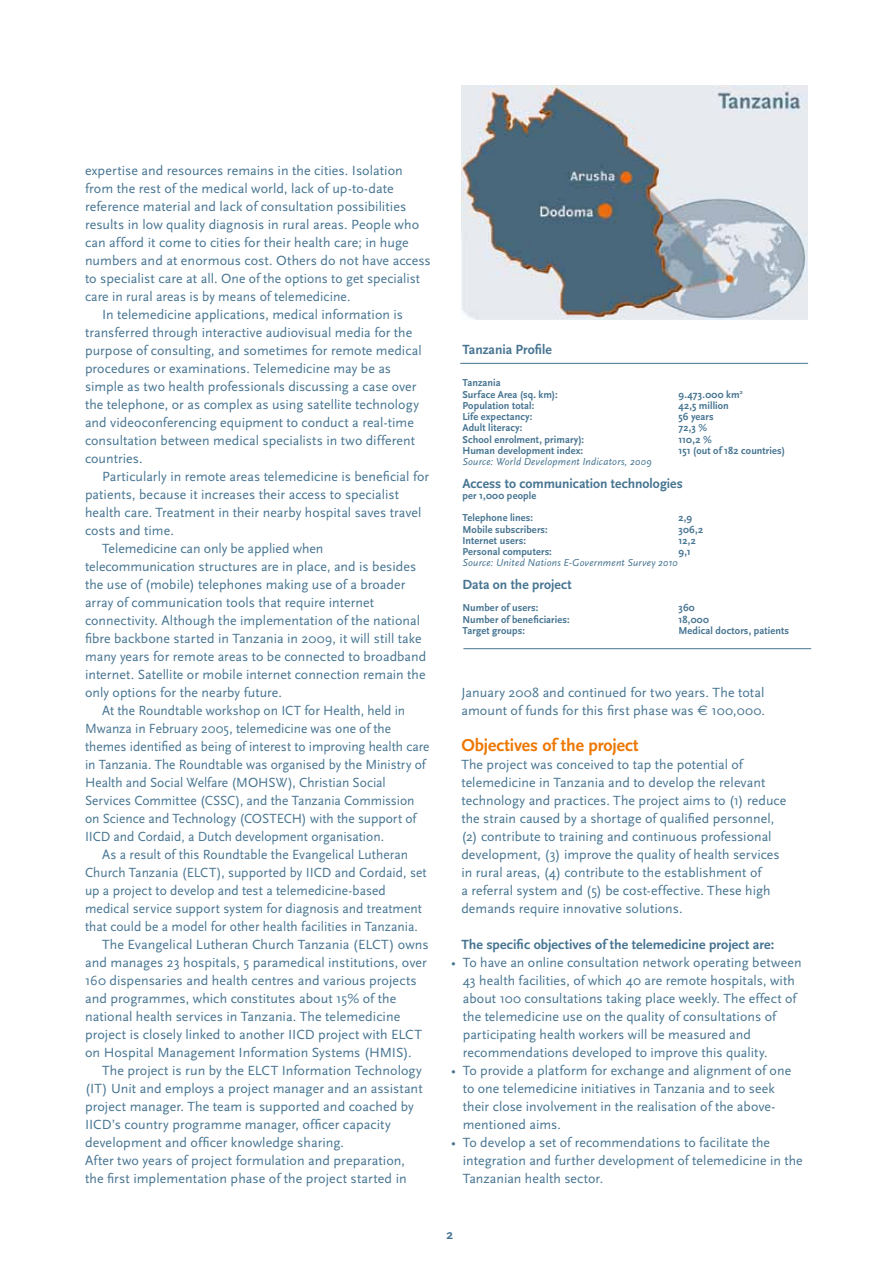
<style>
.page{position:relative;width:893px;height:1263px;background:#fff}
.page>*{position:absolute;margin:0;border:0;box-sizing:border-box;transform-origin:0 0}
.t1{font:700 18px "Scala Sans";letter-spacing:-.005em;color:#ed7703}
.t2{font:13.8px/18px "Scala Sans";letter-spacing:.005em;color:#467491}
.t3{font:700 13.8px "Scala Sans";color:#467491}
.t4{font:700 10.5px/11.2px "Scala Sans";letter-spacing:.01em;color:#467491}
.t5{font:italic 10.5px "Scala Sans";letter-spacing:.02em;color:#467491}
.s1{font-family:"Euro Sans"}
</style>
<div class="page">
<img style="left:461px;top:85px;width:347px;height:234px">
<hr style="left:464px;top:648px;width:347px;height:1px;background:#467491">
<hr style="left:461px;top:363px;width:347px;height:1px;background:#467491">
<p class="t2" style="left:85px;top:162px;width:319px">expertise and resources remains in the cities. Isolation</p>
<p class="t2" style="left:85px;top:180px;width:310px">from the rest of the medical world, lack of up-to-date</p>
<p class="t2" style="left:85px;top:198px;width:323px">reference material and lack of consultation possibilities</p>
<p class="t2" style="left:85px;top:216px;width:336px">results in low quality diagnosis in rural areas. People who</p>
<p class="t2" style="left:85px;top:234px;width:325px">can afford it come to cities for their health care; in huge</p>
<p class="t2" style="left:85px;top:252px;width:347px">numbers and at enormous cost. Others do not have access</p>
<p class="t2" style="left:85px;top:270px;width:337px">to specialist care at all. One of the options to get specialist</p>
<p class="t2" style="left:85px;top:288px;width:267px">care in rural areas is by means of telemedicine.</p>
<p class="t2" style="left:102px;top:306px;width:302px">In telemedicine applications, medical information is</p>
<p class="t2" style="left:85px;top:324px;width:329px">transferred through interactive audiovisual media for the</p>
<p class="t2" style="left:85px;top:342px;width:338px">purpose of consulting, and sometimes for remote medical</p>
<p class="t2" style="left:85px;top:360px;width:308px">procedures or examinations. Telemedicine may be as</p>
<p class="t2" style="left:85px;top:378px;width:333px">simple as two health professionals discussing a case over</p>
<p class="t2" style="left:85px;top:396px;width:335px">the telephone, or as complex as using satellite technology</p>
<p class="t2" style="left:85px;top:414px;width:330px">and videoconferencing equipment to conduct a real-time</p>
<p class="t2" style="left:85px;top:432px;width:332px">consultation between medical specialists in two different</p>
<p class="t2" style="left:85px;top:450px;width:59px">countries.</p>
<p class="t2" style="left:102px;top:468px;width:329px">Particularly in remote areas telemedicine is beneficial for</p>
<p class="t2" style="left:85px;top:486px;width:315px">patients, because it increases their access to specialist</p>
<p class="t2" style="left:85px;top:504px;width:338px">health care. Treatment in their nearby hospital saves travel</p>
<p class="t2" style="left:85px;top:522px;width:90px">costs and time.</p>
<p class="t2" style="left:102px;top:540px;width:223px">Telemedicine can only be applied when</p>
<p class="t2" style="left:85px;top:558px;width:333px">telecommunication structures are in place, and is besides</p>
<p class="t2" style="left:85px;top:576px;width:322px">the use of (mobile) telephones making use of a broader</p>
<p class="t2" style="left:85px;top:594px;width:291px">array of communication tools that require internet</p>
<p class="t2" style="left:85px;top:612px;width:336px">connectivity. Although the implementation of the national</p>
<p class="t2" style="left:85px;top:630px;width:338px">fibre backbone started in Tanzania in 2009, it will still take</p>
<p class="t2" style="left:85px;top:648px;width:343px">many years for remote areas to be connected to broadband</p>
<p class="t2" style="left:85px;top:666px;width:342px">internet. Satellite or mobile internet connection remain the</p>
<p class="t2" style="left:85px;top:684px;width:198px">only options for the nearby future.</p>
<p class="t2" style="left:102px;top:702px;width:305px">At the Roundtable workshop on ICT for Health, held in</p>
<p class="t2" style="left:85px;top:720px;width:308px">Mwanza in February 2005, telemedicine was one of the</p>
<p class="t2" style="left:85px;top:738px;width:346px">themes identified as being of interest to improving health care</p>
<p class="t2" style="left:85px;top:756px;width:342px">in Tanzania. The Roundtable was organised by the Ministry of</p>
<p class="t2" style="left:85px;top:774px;width:302px">Health and Social Welfare (MOHSW), Christian Social</p>
<p class="t2" style="left:85px;top:792px;width:331px">Services Committee (CSSC), and the Tanzania Commission</p>
<p class="t2" style="left:85px;top:810px;width:333px">on Science and Technology (COSTECH) with the support of</p>
<p class="t2" style="left:85px;top:828px;width:300px">IICD and Cordaid, a Dutch development organisation.</p>
<p class="t2" style="left:102px;top:846px;width:308px">As a result of this Roundtable the Evangelical Lutheran</p>
<p class="t2" style="left:85px;top:864px;width:343px">Church Tanzania (ELCT), supported by IICD and Cordaid, set</p>
<p class="t2" style="left:85px;top:882px;width:302px">up a project to develop and test a telemedicine-based</p>
<p class="t2" style="left:85px;top:900px;width:339px">medical service support system for diagnosis and treatment</p>
<p class="t2" style="left:85px;top:918px;width:334px">that could be a model for other health facilities in Tanzania.</p>
<p class="t2" style="left:102px;top:936px;width:328px">The Evangelical Lutheran Church Tanzania (ELCT) owns</p>
<p class="t2" style="left:85px;top:954px;width:343px">and manages 23 hospitals, 5 paramedical institutions, over</p>
<p class="t2" style="left:85px;top:972px;width:333px">160 dispensaries and health centres and various projects</p>
<p class="t2" style="left:85px;top:990px;width:313px">and programmes, which constitutes about 15% of the</p>
<p class="t2" style="left:85px;top:1008px;width:317px">national health services in Tanzania. The telemedicine</p>
<p class="t2" style="left:85px;top:1026px;width:338px">project is closely linked to another IICD project with ELCT</p>
<p class="t2" style="left:85px;top:1044px;width:328px">on Hospital Management Information Systems (HMIS).</p>
<p class="t2" style="left:102px;top:1062px;width:321px">The project is run by the ELCT Information Technology</p>
<p class="t2" style="left:85px;top:1080px;width:339px">(IT) Unit and employs a project manager and an assistant</p>
<p class="t2" style="left:85px;top:1098px;width:330px">project manager. The team is supported and coached by</p>
<p class="t2" style="left:85px;top:1116px;width:307px">IICD’s country programme manager, officer capacity</p>
<p class="t2" style="left:85px;top:1134px;width:261px">development and officer knowledge sharing.</p>
<p class="t2" style="left:85px;top:1152px;width:322px">After two years of project formulation and preparation,</p>
<p class="t2" style="left:85px;top:1170px;width:323px">the first implementation phase of the project started in</p>
<p class="t3" style="left:462px;top:342px;width:91px">Tanzania Profile</p>
<p class="t4" style="left:462px;top:377px;width:97px">Tanzania<br>Surface Area (sq. km):</p>
<p class="t4" style="left:678px;top:389px;width:66px">9.473.000 km<sup>2</sup></p>
<p class="t4" style="left:462px;top:400px;width:73px">Population total:</p>
<p class="t4" style="left:678px;top:400px;width:52px">42,5 million</p>
<p class="t4" style="left:462px;top:411px;width:72px">Life expectancy:</p>
<p class="t4" style="left:678px;top:411px;width:37px">56 years</p>
<p class="t4" style="left:462px;top:422px;width:62px">Adult literacy:</p>
<p class="t4" style="left:678px;top:422px;width:30px">72,3 %</p>
<p class="t4" style="left:462px;top:434px;width:123px">School enrolment, primary):</p>
<p class="t4" style="left:678px;top:434px;width:35px">110,2 %</p>
<p class="t4" style="left:462px;top:445px;width:122px">Human development index:</p>
<p class="t4" style="left:678px;top:445px;width:108px">151 (out of 182 countries)</p>
<p class="t5" style="left:462px;top:456px;width:191px">Source: World Development Indicators, 2009</p>
<p class="t3" style="left:462px;top:476px;width:222px">Access to communication technologies</p>
<p class="t4" style="left:462px;top:484px;width:75px;line-height:22.5px">per 1,000 people<br>Telephone lines:</p>
<p class="t4" style="left:678px;top:512px;width:15px">2,9</p>
<p class="t4" style="left:462px;top:524px;width:87px">Mobile subscribers:</p>
<p class="t4" style="left:678px;top:524px;width:26px">306,2</p>
<p class="t4" style="left:462px;top:535px;width:65px">Internet users:</p>
<p class="t4" style="left:678px;top:535px;width:19px">12,2</p>
<p class="t4" style="left:462px;top:546px;width:91px">Personal computers:</p>
<p class="t4" style="left:678px;top:546px;width:14px">9,1</p>
<p class="t5" style="left:462px;top:557px;width:217px">Source: United Nations E-Government Survey 2010</p>
<p class="t3" style="left:462px;top:577px;width:111px">Data on the project</p>
<p class="t4" style="left:462px;top:602px;width:77px">Number of users:</p>
<p class="t4" style="left:678px;top:602px;width:18px">360</p>
<p class="t4" style="left:462px;top:614px;width:109px">Number of beneficiaries:</p>
<p class="t4" style="left:678px;top:614px;width:32px">18,000</p>
<p class="t4" style="left:462px;top:625px;width:64px">Target groups:</p>
<p class="t4" style="left:678px;top:625px;width:112px">Medical doctors, patients</p>
<p class="t2" style="left:461px;top:684px;width:305px">January 2008 and continued for two years. The total amount of funds for this first phase was <span class="s1">€</span> 100,000.</p>
<h1 class="t1" style="left:461px;top:736px;width:179px">Objectives of the project</h1>
<p class="t2" style="left:461px;top:756px;width:326px">The project was conceived to tap the potential of telemedicine in Tanzania and to develop the relevant technology and practices. The project aims to (1) reduce the strain caused by a shortage of qualified personnel, (2) contribute to training and continuous professional development, (3) improve the quality of health services in rural areas, (4) contribute to the establishment of<br>a referral system and (5) be cost-effective. These high demands require innovative solutions.</p>
<p class="t3" style="left:461px;top:937px;width:314px">The specific objectives of the telemedicine project are:</p>
<p class="t2" style="left:463px;top:954px;width:340px;text-indent:-12px">• To have an online consultation network operating between 43 health facilities, of which 40 are remote hospitals, with about 100 consultations taking place weekly. The effect of the telemedicine use on the quality of consultations of participating health workers will be measured and recommendations developed to improve this quality.</p>
<p class="t2" style="left:463px;top:1062px;width:330px;text-indent:-12px">• To provide a platform for exchange and alignment of one to one telemedicine initiatives in Tanzania and to seek their close involvement in the realisation of the above&shy;mentioned aims.</p>
<p class="t2" style="left:463px;top:1134px;width:342px;text-indent:-12px">• To develop a set of recommendations to facilitate the integration and further development of telemedicine in the<br>Tanzanian health sector.</p>
<p class="t3" style="left:446px;top:1227px;width:8px">2</p>
</div>
